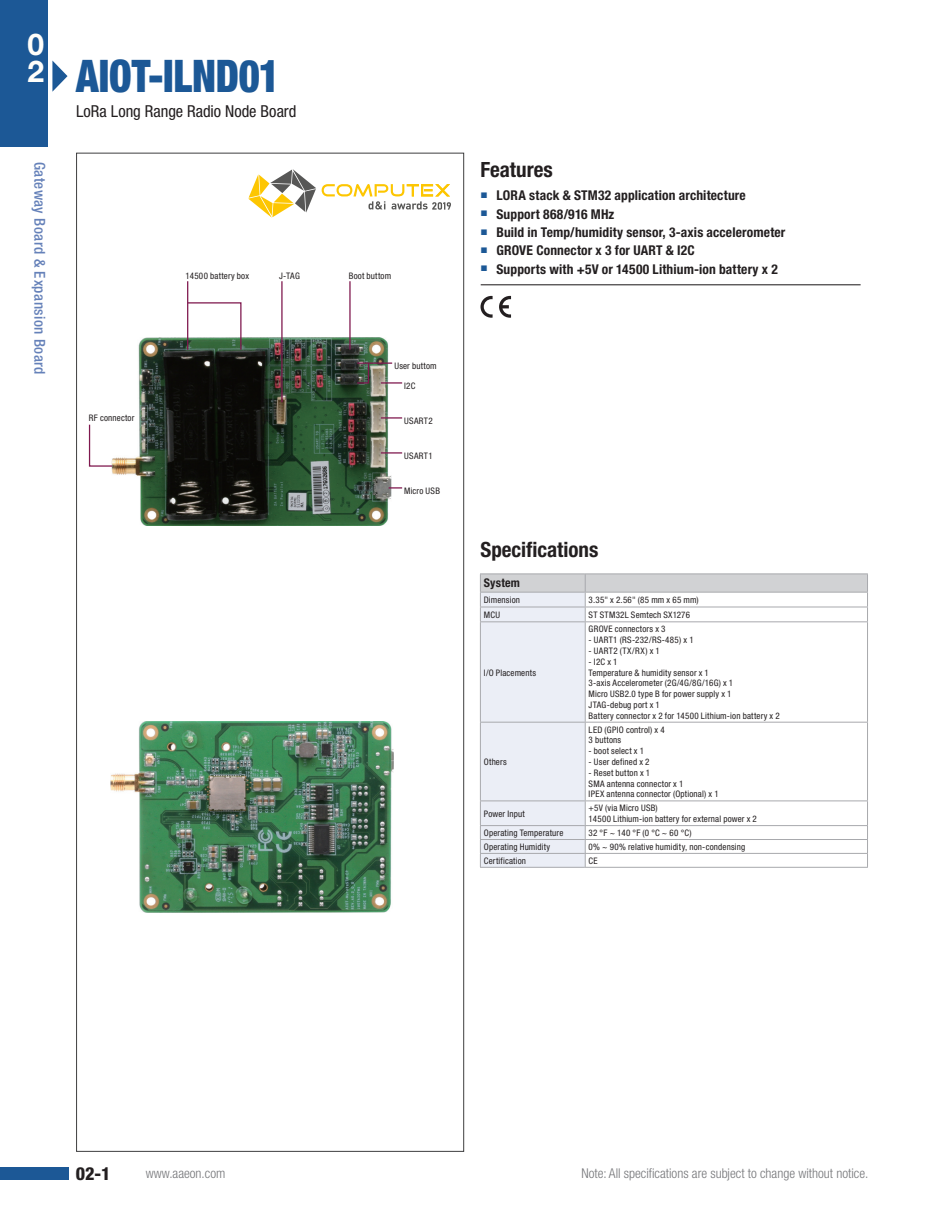
<style>
.page{position:relative;width:944px;height:1214px;background:#fff}
.page>*{position:absolute;margin:0;border:0;box-sizing:border-box;transform-origin:0 0}
.Product_Name-Odd{font:900 condensed 45px "Helvetica Neue";letter-spacing:-.005em;color:#1c5896;scale:.9 1}
.t1{font:700 30px/27px "Helvetica Neue";color:#fffefa}
.t2{font:700 condensed 21px "Helvetica Neue";color:#231f20}
.t3{font:800 condensed 18px "Helvetica Neue";color:#231f20}
.Product_Description{font:condensed 16.5px "Helvetica Neue";color:#231f20}
.t4{font:500 condensed 15px "Helvetica Neue";letter-spacing:.03em;color:#6581b9}
.t5{font:700 condensed 13.5px "Helvetica Neue";letter-spacing:.01em;color:#231f20}
.t6{font:300 condensed 13.5px "Helvetica Neue";color:#757679}
.Spec-TD-Title-Bold{font:700 condensed 12px "Helvetica Neue";letter-spacing:.02em;color:#231f20}
.Spec-TD-TXT{font:condensed 9px "Helvetica Neue";letter-spacing:.02em;color:#231f20}
.Tag-S01{font:condensed 9px "Helvetica Neue";letter-spacing:.025em;color:#231f20}
.Spec-TD-TXT-2{font:condensed 9px "Helvetica Neue";letter-spacing:.045em;color:#231f20}
</style>
<div class="page">
<div style="left:0;top:0;width:47px;height:146px;background:#1c5896"></div>
<svg style="left:52px;top:61px;width:16px;height:31px"></svg>
<div style="left:0;top:1167px;width:68px;height:12px;background:#1c5896"></div>
<hr style="left:480px;top:867px;width:105px;height:1px;background:#a8a9ad">
<hr style="left:585px;top:573px;width:282px;height:1px;background:#a8a9ad">
<hr style="left:585px;top:867px;width:282px;height:1px;background:#a8a9ad">
<hr style="left:480px;top:573px;width:105px;height:1px;background:#a8a9ad">
<svg style="left:480px;top:574px;width:388px;height:293px"></svg>
<hr style="left:585px;top:825px;width:282px;height:1px;background:#a8a9ad">
<img style="left:110px;top:721px;width:283px;height:191px">
<img style="left:112px;top:337px;width:279px;height:189px">
<hr style="left:281px;top:281px;width:1px;height:121px;background:#7f184e">
<hr style="left:187px;top:281px;width:1px;height:69px;background:#7f184e">
<svg style="left:186px;top:301px;width:56px;height:50px"></svg>
<hr style="left:349px;top:281px;width:1px;height:69px;background:#7f184e">
<hr style="left:357px;top:362px;width:35px;height:2px;background:#7f184e">
<svg style="left:356px;top:362px;width:14px;height:22px"></svg>
<svg style="left:381px;top:382px;width:21px;height:1px"></svg>
<svg style="left:381px;top:417px;width:21px;height:1px"></svg>
<svg style="left:381px;top:452px;width:21px;height:1px"></svg>
<svg style="left:388px;top:487px;width:14px;height:1px"></svg>
<svg style="left:88px;top:423px;width:25px;height:44px"></svg>
<svg style="left:248px;top:169px;width:203px;height:49px"></svg>
<hr style="left:480px;top:284px;width:380px;height:1px;background:#231f20">
<svg style="left:499px;top:296px;width:12px;height:22px"></svg>
<svg style="left:480px;top:296px;width:12px;height:22px"></svg>
<h2 class="t1" style="left:27px;top:30px;width:18px">0<br>2</h2>
<h3 class="t4" style="left:49px;top:162px;width:214px;rotate:90deg">Gateway Board &amp; Expansion Board</h3>
<p class="Product_Name-Odd" style="left:76px;top:48px;width:228px">AIOT-ILND01</p>
<p class="Product_Description" style="left:76px;top:101px;width:222px">LoRa Long Range Radio Node Board</p>
<p class="Tag-S01" style="left:89px;top:412px;width:47px">RF connector</p>
<p class="Tag-S01" style="left:185px;top:270px;width:65px">14500 battery box</p>
<p class="Tag-S01" style="left:279px;top:270px;width:22px">J-TAG</p>
<p class="Tag-S01" style="left:349px;top:270px;width:44px">Boot buttom</p>
<p class="Tag-S01" style="left:394px;top:361px;width:44px">User buttom</p>
<p class="Tag-S01" style="left:404px;top:381px;width:13px">I2C</p>
<p class="Tag-S01" style="left:404px;top:416px;width:30px">USART2</p>
<p class="Tag-S01" style="left:404px;top:451px;width:30px">USART1</p>
<p class="Tag-S01" style="left:404px;top:486px;width:37px">Micro USB</p>
<h3 class="t2" style="left:480px;top:157px;width:74px">Features</h3>
<p class="t5" style="left:480px;top:187px;width:267px"><sup>■</sup> LORA stack &amp; STM32 application architecture</p>
<p class="t5" style="left:480px;top:206px;width:135px"><sup>■</sup> Support 868/916 MHz</p>
<p class="t5" style="left:480px;top:224px;width:306px"><sup>■</sup> Build in Temp/humidity sensor, 3-axis accelerometer</p>
<p class="t5" style="left:480px;top:242px;width:216px"><sup>■</sup> GROVE Connector x 3 for UART &amp; I2C</p>
<p class="t5" style="left:480px;top:261px;width:299px"><sup>■</sup> Supports with +5V or 14500 Lithium-ion battery x 2</p>
<h3 class="t2" style="left:480px;top:536px;width:119px">Specifications</h3>
<p class="Spec-TD-Title-Bold" style="left:484px;top:575px;width:38px">System</p>
<p class="Spec-TD-TXT" style="left:484px;top:594px;width:38px">Dimension</p>
<p class="Spec-TD-TXT" style="left:588px;top:594px;width:112px">3.35" x 2.56" (85 mm x 65 mm)</p>
<p class="Spec-TD-TXT" style="left:484px;top:609px;width:18px">MCU</p>
<p class="Spec-TD-TXT" style="left:588px;top:609px;width:103px">ST STM32L Semtech SX1276</p>
<p class="Spec-TD-TXT" style="left:484px;top:667px;width:54px">I/O Placements</p>
<p class="Spec-TD-TXT" style="left:484px;top:756px;width:24px">Others</p>
<p class="Spec-TD-TXT" style="left:484px;top:808px;width:42px">Power Input</p>
<p class="Spec-TD-TXT" style="left:588px;top:624px;width:78px">GROVE connectors x 3</p>
<p class="Spec-TD-TXT" style="left:588px;top:634px;width:107px">- UART1 (RS-232/RS-485) x 1</p>
<p class="Spec-TD-TXT-2" style="left:588px;top:645px;width:73px">- UART2 (TX/RX) x 1</p>
<p class="Spec-TD-TXT" style="left:588px;top:656px;width:30px">- I2C x 1</p>
<p class="Spec-TD-TXT" style="left:588px;top:667px;width:122px">Temperature &amp; humidity sensor x 1</p>
<p class="Spec-TD-TXT" style="left:588px;top:678px;width:146px">3-axis Accelerometer (2G/4G/8G/16G) x 1</p>
<p class="Spec-TD-TXT" style="left:588px;top:688px;width:144px">Micro USB2.0 type B for power supply x 1</p>
<p class="Spec-TD-TXT" style="left:588px;top:699px;width:73px">JTAG-debug port x 1</p>
<p class="Spec-TD-TXT" style="left:588px;top:710px;width:192px">Battery connector x 2 for 14500 Lithium-ion battery x 2</p>
<p class="Spec-TD-TXT" style="left:588px;top:724px;width:78px">LED (GPIO control) x 4</p>
<p class="Spec-TD-TXT" style="left:588px;top:735px;width:34px">3 buttons</p>
<p class="Spec-TD-TXT" style="left:588px;top:746px;width:57px">- boot select x 1</p>
<p class="Spec-TD-TXT" style="left:588px;top:756px;width:62px">- User defined x 2</p>
<p class="Spec-TD-TXT" style="left:588px;top:767px;width:63px">- Reset button x 1</p>
<p class="Spec-TD-TXT" style="left:588px;top:778px;width:96px">SMA antenna connector x 1</p>
<p class="Spec-TD-TXT" style="left:588px;top:789px;width:131px">IPEX antenna connector (Optional) x 1</p>
<p class="Spec-TD-TXT" style="left:588px;top:803px;width:71px">+5V (via Micro USB)</p>
<p class="Spec-TD-TXT" style="left:588px;top:813px;width:170px">14500 Lithium-ion battery for external power x 2</p>
<p class="Spec-TD-TXT" style="left:484px;top:827px;width:81px">Operating Temperature</p>
<p class="Spec-TD-TXT" style="left:588px;top:827px;width:104px">32 °F ~ 140 °F (0 °C ~ 60 °C)</p>
<p class="Spec-TD-TXT" style="left:484px;top:841px;width:68px">Operating Humidity</p>
<p class="Spec-TD-TXT" style="left:588px;top:841px;width:158px">0% ~ 90% relative humidity, non-condensing</p>
<p class="Spec-TD-TXT" style="left:484px;top:855px;width:44px">Certification</p>
<p class="Spec-TD-TXT" style="left:588px;top:855px;width:11px">CE</p>
<h3 class="t3" style="left:76px;top:1162px;width:36px">02-1</h3>
<h3 class="t6" style="left:146px;top:1165px;width:81px">www.aaeon.com</h3>
<h3 class="t6" style="left:581px;top:1165px;width:288px">Note: All specifications are subject to change without notice.</h3>
</div>
